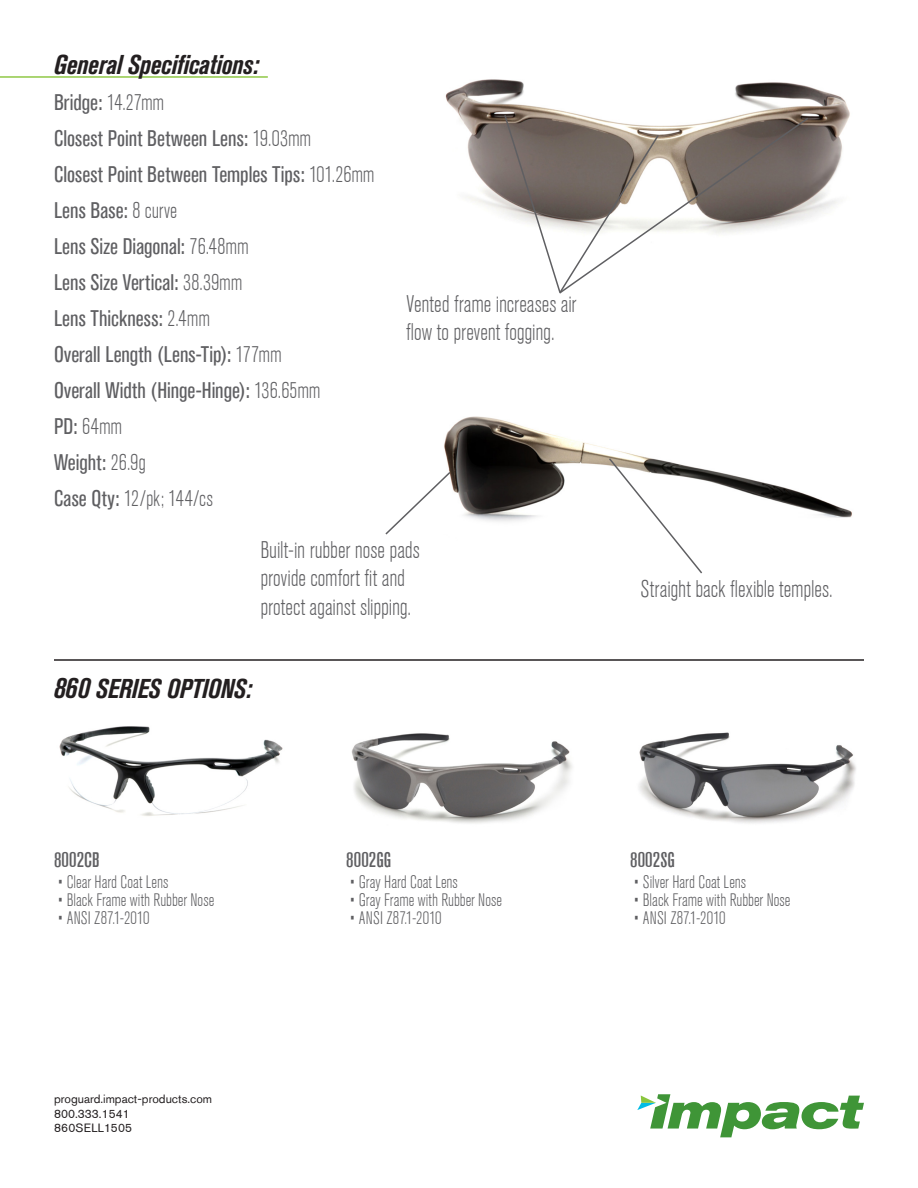
<style>
.page{position:relative;width:918px;height:1188px;background:#fff}
.page>*{position:absolute;margin:0;border:0;box-sizing:border-box;transform-origin:0 0}
.t1{font:italic 700 condensed 27px "Akzidenz Grotesk Std";letter-spacing:-.01em;color:#231f20}
.t2{font:300 condensed 24px/28.8px "Akzidenz Grotesk Std";color:#5f5f62}
.t3{font:condensed 22.5px "Akzidenz Grotesk Std";letter-spacing:.005em;color:#5f5f62}
.t4{font:300 condensed 22.5px "Akzidenz Grotesk Std";letter-spacing:-.005em;color:#5f5f62}
.t5{font:500 condensed 21px "Akzidenz Grotesk Std";letter-spacing:.005em;color:#5f5f62}
.t6{font:300 condensed 18px "Akzidenz Grotesk Std";letter-spacing:.005em;color:#5f5f62}
.t7{font:12px "Akzidenz Grotesk Std";color:#231f20}
.s1{font-weight:300}
.s2{font-weight:400}
.s3{font-size:30px}
</style>
<div class="page">
<hr style="left:0;top:76px;width:268px;height:2px;background:#8bc63e">
<img style="left:444px;top:416px;width:408px;height:106px">
<img style="left:445px;top:79px;width:405px;height:139px">
<svg style="left:607px;top:457px;width:97px;height:117px"></svg>
<svg style="left:385px;top:470px;width:67px;height:65px"></svg>
<svg style="left:503px;top:113px;width:157px;height:176px"></svg>
<svg style="left:558px;top:116px;width:252px;height:178px"></svg>
<img style="left:59px;top:726px;width:224px;height:90px">
<img style="left:351px;top:733px;width:221px;height:91px">
<img style="left:639px;top:732px;width:217px;height:92px">
<hr style="left:54px;top:659px;width:810px;height:2px;background:#231f20">
<svg style="left:637px;top:1094px;width:227px;height:43px"></svg>
<p class="t1" style="left:54px;top:49px;width:207px">General Specifications:</p>
<p class="t3" style="left:54px;top:90px;width:112px">Bridge: <span class="s1">14.27mm</span></p>
<p class="t3" style="left:54px;top:126px;width:259px">Closest Point Between Lens: <span class="s1">19.03mm</span></p>
<p class="t3" style="left:54px;top:162px;width:322px">Closest Point Between Temples Tips: <span class="s1">101.26mm</span></p>
<p class="t3" style="left:54px;top:198px;width:125px">Lens Base: <span class="s1">8 curve</span></p>
<p class="t3" style="left:54px;top:234px;width:196px">Lens Size Diagonal: <span class="s1">76.48mm</span></p>
<p class="t3" style="left:54px;top:270px;width:190px">Lens Size Vertical: <span class="s1">38.39mm</span></p>
<p class="t3" style="left:54px;top:306px;width:158px">Lens Thickness: <span class="s1">2.4mm</span></p>
<p class="t3" style="left:54px;top:342px;width:229px">Overall Length (Lens-Tip): <span class="s1">177mm</span></p>
<p class="t3" style="left:54px;top:378px;width:268px">Overall Width (Hinge-Hinge): <span class="s1">136.65mm</span></p>
<p class="t4" style="left:54px;top:414px;width:70px"><span class="s2">PD:</span> 64mm</p>
<p class="t3" style="left:54px;top:450px;width:94px">Weight: <span class="s1">26.9g</span></p>
<p class="t4" style="left:54px;top:486px;width:161px"><span class="s2">Case Qty:</span> 12/pk; 144/cs</p>
<p class="t2" style="left:406px;top:290px;width:172px">Vented frame increases air flow to prevent fogging.</p>
<p class="t2" style="left:260px;top:536px;width:161px">Built-in rubber nose pads provide comfort fit and protect against slipping.</p>
<p class="t1" style="left:54px;top:673px;width:200px"><span class="s3">860</span> SERIES OPTIONS:</p>
<p class="t2" style="left:641px;top:575px;width:194px">Straight back flexible temples.</p>
<p class="t5" style="left:54px;top:848px;width:47px">8002CB</p>
<p class="t6" style="left:57px;top:873px;width:112px">• Clear Hard Coat Lens</p>
<p class="t6" style="left:57px;top:891px;width:158px">• Black Frame with Rubber Nose</p>
<p class="t6" style="left:57px;top:909px;width:94px">• ANSI Z87.1-2010</p>
<p class="t5" style="left:346px;top:848px;width:46px">8002GG</p>
<p class="t6" style="left:350px;top:873px;width:110px">• Gray Hard Coat Lens</p>
<p class="t6" style="left:350px;top:891px;width:154px">• Gray Frame with Rubber Nose</p>
<p class="t6" style="left:350px;top:909px;width:94px">• ANSI Z87.1-2010</p>
<p class="t5" style="left:630px;top:848px;width:46px">8002SG</p>
<p class="t6" style="left:634px;top:873px;width:114px">• Silver Hard Coat Lens</p>
<p class="t6" style="left:634px;top:891px;width:158px">• Black Frame with Rubber Nose</p>
<p class="t6" style="left:634px;top:909px;width:94px">• ANSI Z87.1-2010</p>
<p class="t7" style="left:54px;top:1092px;width:160px">proguard.impact-products.com</p>
<p class="t7" style="left:54px;top:1106px;width:77px">800.333.1541</p>
<p class="t7" style="left:54px;top:1121px;width:80px">860SELL1505</p>
</div>
